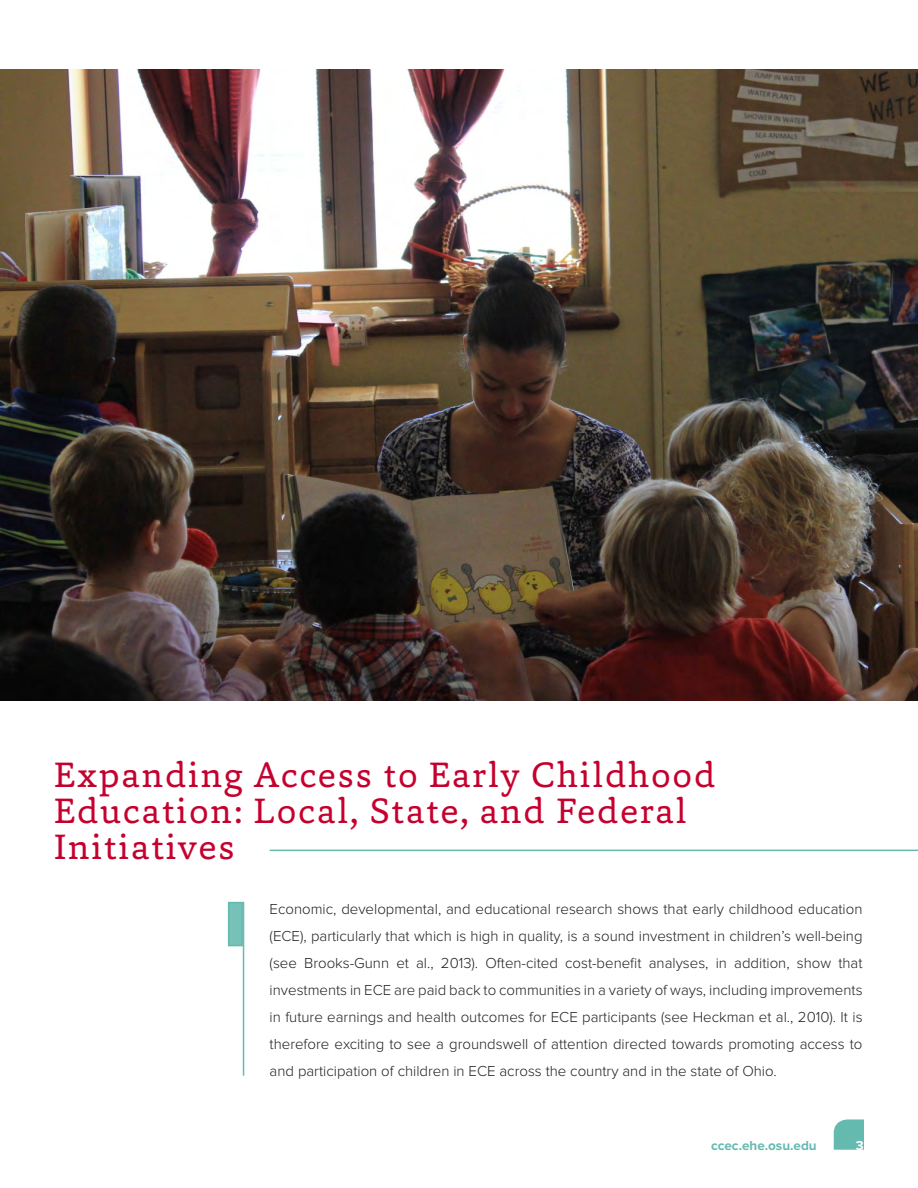
<style>
.page{position:relative;width:918px;height:1188px;background:#fff}
.page>*{position:absolute;margin:0;border:0;box-sizing:border-box;transform-origin:0 0}
.main_heading_style{font:36px/36px "Capita";letter-spacing:.05em;color:#c5002e}
.main_paragraph_style{font:300 15px/27px "Proxima Nova";color:#231f20;text-align:justify}
.table_heading{font:700 13.5px "Proxima Nova";color:#65bab0}
.table_heading-2{font:700 13.5px "Proxima Nova";color:#fff}
</style>
<div class="page">
<hr style="left:243px;top:902px;width:1px;height:174px;background:#65bab0">
<div style="left:228px;top:902px;width:15px;height:44px;background:#76c1b8;border:2px solid #65bab0"></div>
<svg style="left:834px;top:1119px;width:30px;height:31px"></svg>
<hr style="left:270px;top:850px;width:648px;height:1px;background:#65bab0">
<img style="left:0;top:69px;width:918px;height:631px">
<p class="main_heading_style" style="left:54px;top:756px;width:663px">Expanding Access to Early Childhood<br>Education: Local, State, and Federal<br>Initiatives</p>
<p class="main_paragraph_style" style="left:270px;top:895px;width:594px">Economic, developmental, and educational research shows that early childhood education (ECE), particularly that which is high in quality, is a sound investment in children’s well-being (see Brooks-Gunn et al., 2013). Often-cited cost-benefit analyses, in addition, show that investments in ECE are paid back to communities in a variety of ways, including improvements in future earnings and health outcomes for ECE participants (see Heckman et al., 2010). It is therefore exciting to see a groundswell of attention directed towards promoting access to and participation of children in ECE across the country and in the state of Ohio.</p>
<p class="table_heading" style="left:711px;top:1137px;width:107px">ccec.ehe.osu.edu</p>
<p class="table_heading-2" style="left:856px;top:1137px;width:9px">3</p>
</div>
